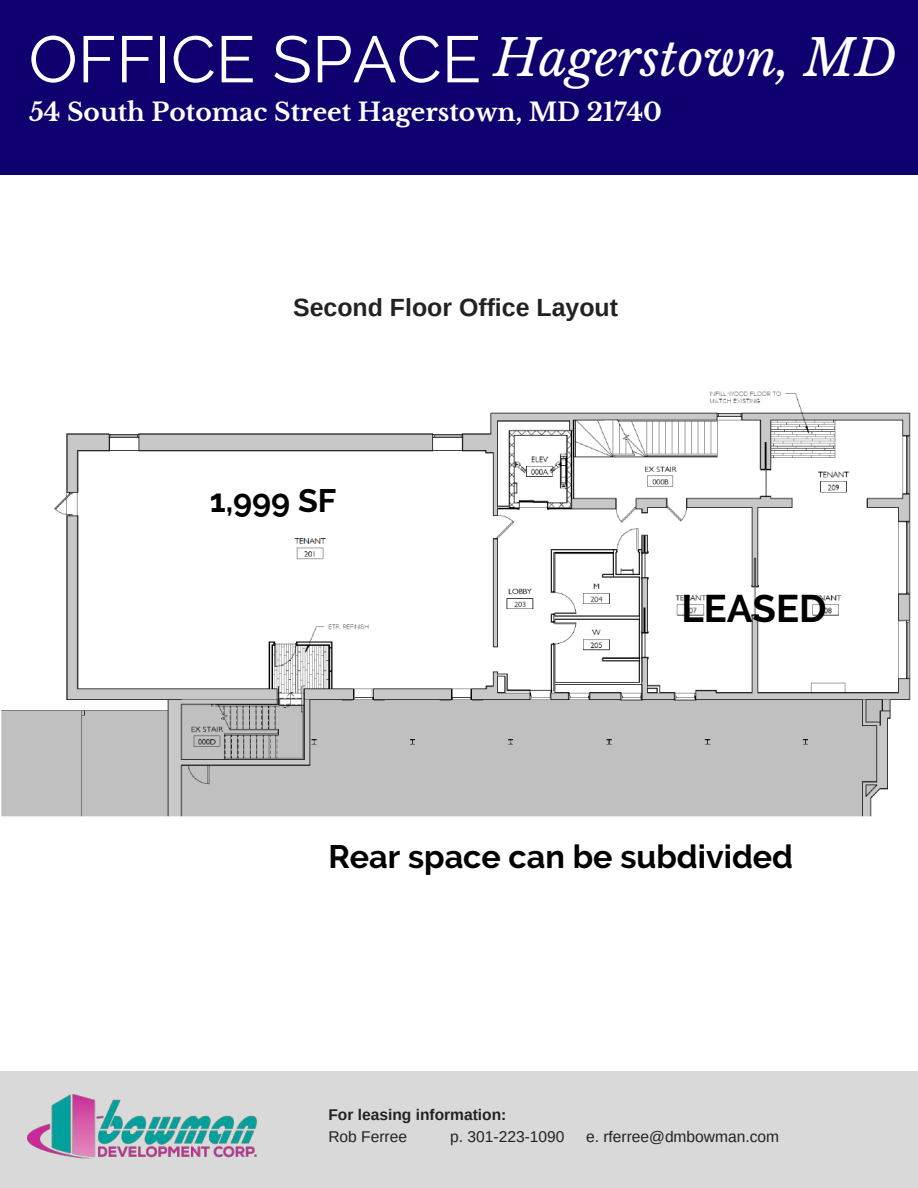
<style>
.page{position:relative;width:918px;height:1188px;background:#fff}
.page>*{position:absolute;margin:0;border:0;box-sizing:border-box;transform-origin:0 0}
.t1{font:65.4px "Raleway";color:#fff}
.t2{font:italic 49.8px "Libre Baskerville";color:#fff}
.t3{font:700 38.4px "Raleway";color:#000}
.t4{font:700 32.4px "Raleway";color:#000}
.t5{font:700 24.9px "Libre Baskerville";color:#fff}
.t6{font:700 24.9px "Arimo";color:#222}
.t7{font:15.6px "Arimo";color:#222}
.t8{font:700 15.6px "Arimo";color:#222}
</style>
<div class="page">
<div style="left:0;top:0;width:918px;height:174px;background:#0e016f"></div>
<div style="left:0;top:1072px;width:918px;height:116px;background:#d9d9d9"></div>
<img style="left:28px;top:1095px;width:228px;height:64px">
<img style="left:1px;top:391px;width:910px;height:426px">
<h1 class="t1" style="left:29px;top:21px;width:454px">OFFICE SPACE</h1>
<h2 class="t2" style="left:494px;top:28px;width:404px">Hagerstown, MD</h2>
<h3 class="t5" style="left:29px;top:97px;width:634px">54 South Potomac Street Hagerstown, MD 21740</h3>
<h3 class="t6" style="left:293px;top:294px;width:326px">Second Floor Office Layout</h3>
<h3 class="t4" style="left:210px;top:482px;width:128px">1,999 SF</h3>
<h3 class="t3" style="left:681px;top:586px;width:147px">LEASED</h3>
<h3 class="t4" style="left:328px;top:837px;width:466px">Rear space can be subdivided</h3>
<p class="t8" style="left:328px;top:1106px;width:180px">For leasing information:</p>
<p class="t7" style="left:328px;top:1128px;width:80px">Rob Ferree</p>
<p class="t7" style="left:450px;top:1128px;width:116px">p. 301-223-1090</p>
<p class="t7" style="left:586px;top:1128px;width:195px">e. rferree@dmbowman.com</p>
</div>
